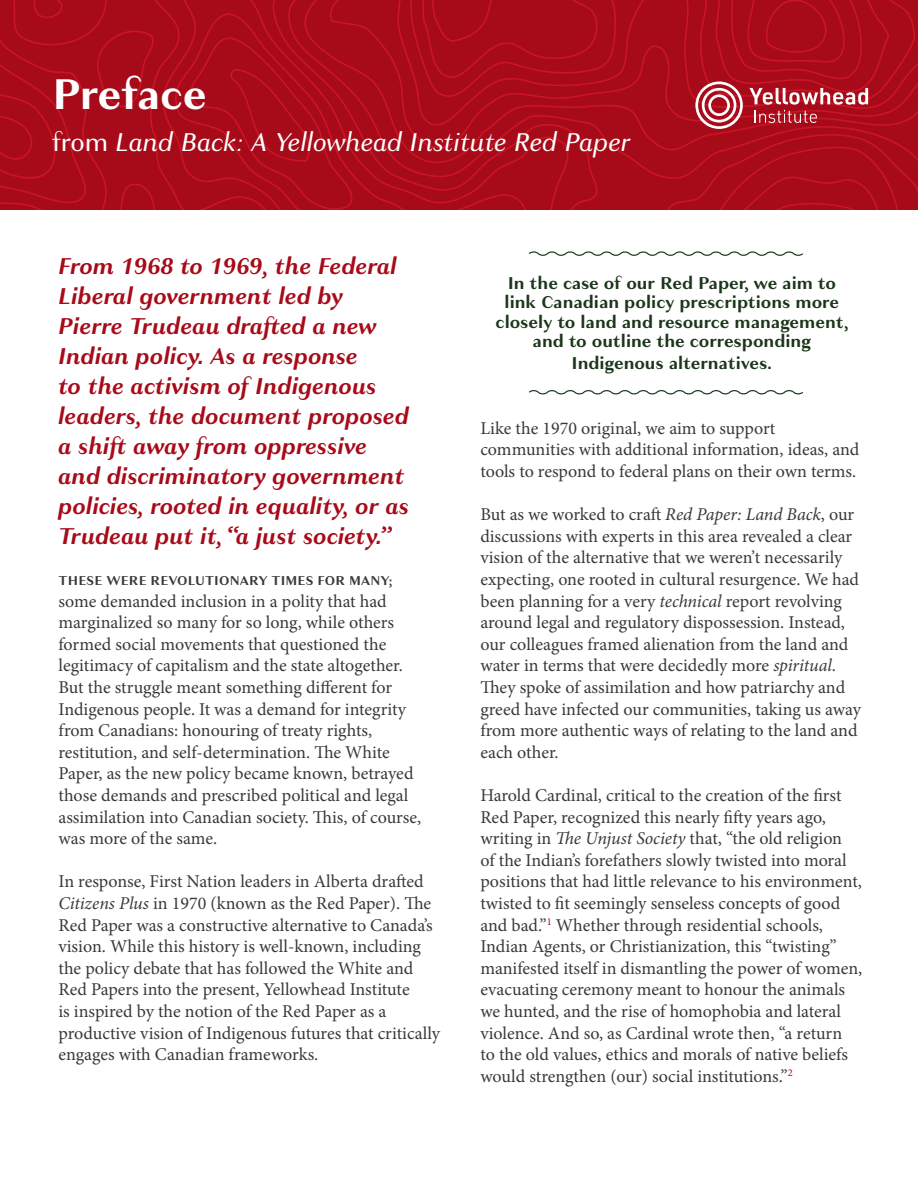
<style>
.page{position:relative;width:918px;height:1188px;background:#fff}
.page>*{position:absolute;margin:0;border:0;box-sizing:border-box;transform-origin:0 0}
.t1{font:700 45px "Granville";letter-spacing:-.015em;color:#fff}
.t2{font:italic 27px "Granville";color:#fff}
.t3{font:italic 700 24px/30px "Granville";color:#a70a18}
.t4{font:18px/21.6px "Minion Pro";color:#3c3837}
.t5{font:700 18px/19.5px "Granville";color:#1b361a;text-align:center}
.t6{font:700 13.5px "Granville";letter-spacing:.01em;color:#3c3837}
.s1{font-style:normal}
.s2{font-style:italic}
</style>
<div class="page">
<svg style="left:0;top:0;width:918px;height:210px;background:#a90a19"></svg>
<svg style="left:528px;top:175px;width:358px;height:81px"></svg>
<svg style="left:529px;top:390px;width:274px;height:5px"></svg>
<svg style="left:692px;top:0;width:224px;height:129px;background:#b11c29"></svg>
<h1 class="t1" style="left:52px;top:63px;width:156px">Preface</h1>
<h2 class="t2" style="left:52px;top:125px;width:580px"><span class="s1">from</span> Land Back: A Yellowhead Institute Red Paper</h2>
<p class="t3" style="left:58px;top:251px;width:353px">From 1968 to 1969, the Federal<br>Liberal government led by<br>Pierre Trudeau drafted a new<br>Indian policy. As a response<br>to the activism of Indigenous leaders, the document proposed a shift away from oppressive and discriminatory government policies, rooted in equality, or as<br>Trudeau put it, “a just society.”</p>
<p class="t6" style="left:59px;top:571px;width:336px">THESE WERE REVOLUTIONARY TIMES FOR MANY;</p>
<p class="t4" style="left:58px;top:590px;width:364px">some demanded inclusion in a polity that had marginalized so many for so long, while others formed social movements that questioned the legitimacy of capitalism and the state altogether.<br>But the struggle meant something different for Indigenous people. It was a demand for integrity from Canadians: honouring of treaty rights, restitution, and self-determination. The White Paper, as the new policy became known, betrayed those demands and prescribed political and legal assimilation into Canadian society. This, of course, was more of the same.</p>
<p class="t4" style="left:58px;top:871px;width:383px">In response, First Nation leaders in Alberta drafted <span class="s2">Citizens Plus</span> in 1970 (known as the Red Paper). The Red Paper was a constructive alternative to Canada’s vision. While this history is well-known, including the policy debate that has followed the White and Red Papers into the present, Yellowhead Institute<br>is inspired by the notion of the Red Paper as a productive vision of Indigenous futures that critically engages with Canadian frameworks.</p>
<p class="t5" style="left:496px;top:273px;width:355px">In the case of our Red Paper, we aim to link Canadian policy prescriptions more closely to land and resource management, and to outline the corresponding</p>
<p class="t5" style="left:572px;top:353px;width:202px">Indigenous alternatives.</p>
<p class="t4" style="left:480px;top:417px;width:381px">Like the 1970 original, we aim to support communities with additional information, ideas, and tools to respond to federal plans on their own terms.</p>
<p class="t4" style="left:480px;top:504px;width:382px">But as we worked to craft <span class="s2">Red Paper: Land Back</span>, our discussions with experts in this area revealed a clear vision of the alternative that we weren’t necessarily expecting, one rooted in cultural resurgence. We had been planning for a very <span class="s2">technical</span> report revolving around legal and regulatory dispossession. Instead, our colleagues framed alienation from the land and water in terms that were decidedly more <span class="s2">spiritual</span>.<br>They spoke of assimilation and how patriarchy and greed have infected our communities, taking us away from more authentic ways of relating to the land and each other.</p>
<p class="t4" style="left:480px;top:785px;width:384px">Harold Cardinal, critical to the creation of the first Red Paper, recognized this nearly fifty years ago, writing in <span class="s2">The Unjust Society</span> that, “the old religion<br>of the Indian’s forefathers slowly twisted into moral positions that had little relevance to his environment, twisted to fit seemingly senseless concepts of good and bad.”<sup>1</sup> Whether through residential schools, Indian Agents, or Christianization, this “twisting” manifested itself in dismantling the power of women, evacuating ceremony meant to honour the animals we hunted, and the rise of homophobia and lateral violence. And so, as Cardinal wrote then, “a return<br>to the old values, ethics and morals of native beliefs would strengthen (our) social institutions.”<sup>2</sup></p>
</div>
